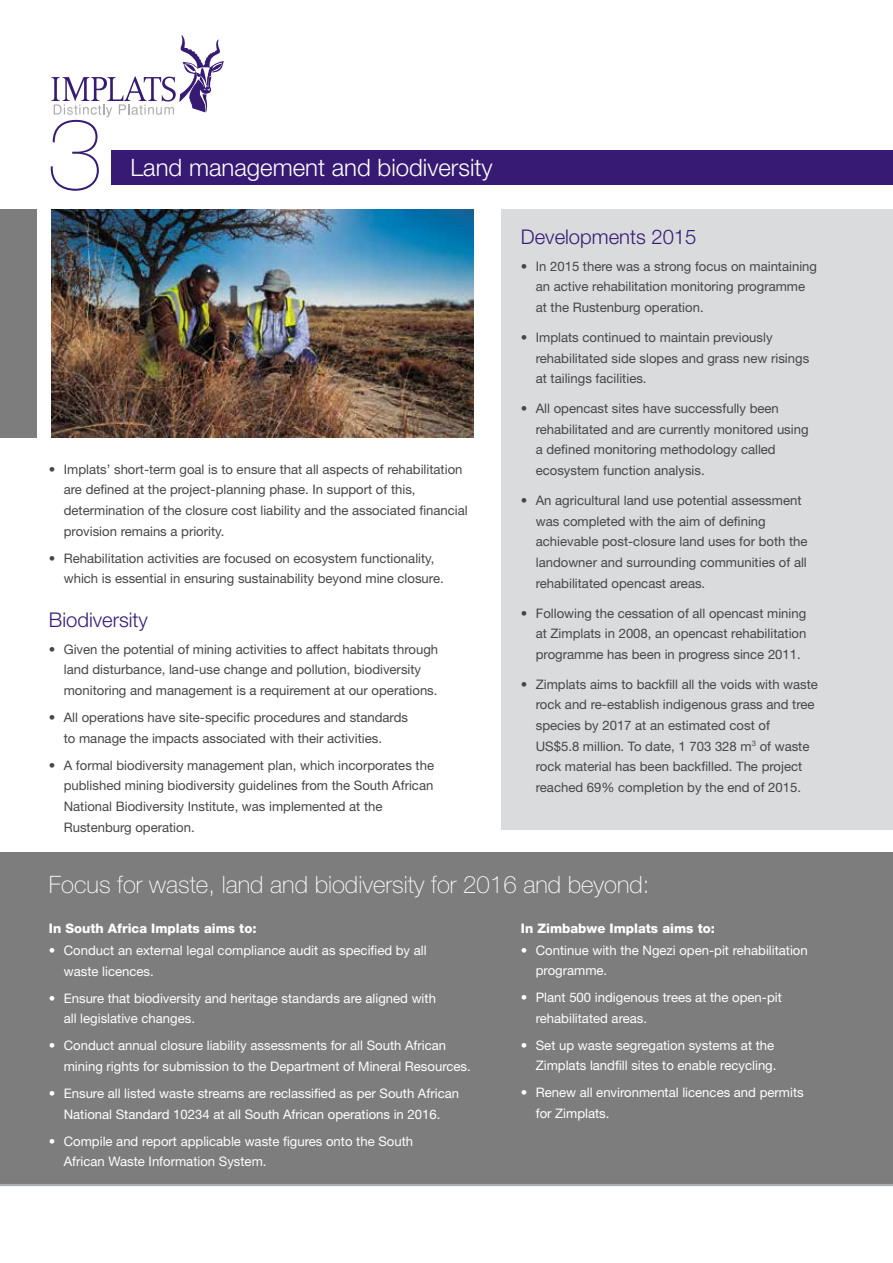
<style>
.page{position:relative;width:893px;height:1263px;background:#fff}
.page>*{position:absolute;margin:0;border:0;box-sizing:border-box;transform-origin:0 0}
.t1{font:200 100.65px "Helvetica Neue LT Std";color:#371a74}
.t2{font:100 24px "Helvetica Neue LT Std";color:#fff}
.t3{font:300 24px "Helvetica Neue LT Std";color:#fff}
.t4{font:300 20.25px "Helvetica Neue LT Std";color:#371a74}
.t5{font:13.2px/20.5px "Helvetica Neue LT Std";color:#464646}
.t6{font:13.2px/20.5px "Helvetica Neue LT Std";color:#fff}
.t7{font:800 13.2px "Helvetica Neue LT Std";color:#fff}
</style>
<div class="page">
<div style="left:0;top:853px;width:893px;height:333px;background:#7d7d7d"></div>
<div style="left:0;top:209px;width:37px;height:229px;background:#7d7d7d"></div>
<img style="left:51px;top:209px;width:422px;height:229px">
<div style="left:502px;top:209px;width:391px;height:620px;background:#dadbdd"></div>
<div style="left:99px;top:150px;width:794px;height:34px;background:#371a74"></div>
<div style="left:47px;top:118px;width:64px;height:76px;background:#fff"></div>
<hr style="left:0;top:1184px;width:893px;height:2px;background:#acb0b5">
<svg style="left:51px;top:35px;width:173px;height:82px"></svg>
<h1 class="t1" style="left:47px;top:96px;width:57px">3</h1>
<h2 class="t3" style="left:130px;top:153px;width:364px">Land management and biodiversity</h2>
<p class="t5" style="left:64px;top:459px;width:406px;text-indent:-15px">• Implats’ short-term goal is to ensure that all aspects of rehabilitation are defined at the project-planning phase. In support of this, determination of the closure cost liability and the associated financial provision remains a priority.</p>
<p class="t5" style="left:64px;top:547px;width:381px;text-indent:-15px">• Rehabilitation activities are focused on ecosystem functionality, which is essential in ensuring sustainability beyond mine closure.</p>
<h3 class="t4" style="left:49px;top:607px;width:101px">Biodiversity</h3>
<p class="t5" style="left:64px;top:639px;width:376px;text-indent:-15px">• Given the potential of mining activities to affect habitats through land disturbance, land-use change and pollution, biodiversity monitoring and management is a requirement at our operations.</p>
<p class="t5" style="left:64px;top:707px;width:346px;text-indent:-15px">• All operations have site-specific procedures and standards to manage the impacts associated with their activities.</p>
<p class="t5" style="left:64px;top:754px;width:372px;text-indent:-15px">• A formal biodiversity management plan, which incorporates the published mining biodiversity guidelines from the South African National Biodiversity Institute, was implemented at the Rustenburg operation.</p>
<h3 class="t4" style="left:521px;top:224px;width:177px">Developments 2015</h3>
<p class="t5" style="left:536px;top:256px;width:283px;text-indent:-15px">• In 2015 there was a strong focus on maintaining an active rehabilitation monitoring programme at the Rustenburg operation.</p>
<p class="t5" style="left:536px;top:327px;width:275px;text-indent:-15px">• Implats continued to maintain previously rehabilitated side slopes and grass new risings at tailings facilities.</p>
<p class="t5" style="left:536px;top:398px;width:274px;text-indent:-15px">• All opencast sites have successfully been rehabilitated and are currently monitored using a defined monitoring methodology called ecosystem function analysis.</p>
<p class="t5" style="left:536px;top:490px;width:273px;text-indent:-15px">• An agricultural land use potential assessment was completed with the aim of defining achievable post-closure land uses for both the landowner and surrounding communities of all rehabilitated opencast areas.</p>
<p class="t5" style="left:536px;top:602px;width:272px;text-align:justify;text-indent:-15px">• Following the cessation of all opencast mining at Zimplats in 2008, an opencast rehabilitation programme has been in progress since 2011.</p>
<p class="t5" style="left:536px;top:673px;width:284px;text-indent:-15px">• Zimplats aims to backfill all the voids with waste rock and re-establish indigenous grass and tree species by 2017 at an estimated cost of<br>US$5.8 million. To date, 1 703 328 m<sup>3</sup> of waste rock material has been backfilled. The project reached 69% completion by the end of 2015.</p>
<h2 class="t2" style="left:49px;top:871px;width:602px">Focus for waste, land and biodiversity for 2016 and beyond:</h2>
<p class="t7" style="left:49px;top:921px;width:209px">In South Africa Implats aims to:</p>
<p class="t6" style="left:64px;top:940px;width:364px;text-indent:-15px">• Conduct an external legal compliance audit as specified by all waste licences.</p>
<p class="t6" style="left:64px;top:987px;width:374px;text-indent:-15px">• Ensure that biodiversity and heritage standards are aligned with all legislative changes.</p>
<p class="t6" style="left:64px;top:1035px;width:408px;text-indent:-15px">• Conduct annual closure liability assessments for all South African mining rights for submission to the Department of Mineral Resources.</p>
<p class="t6" style="left:49px;top:1083px;width:412px;text-align:center">• Ensure all listed waste streams are reclassified as per South African<br>National Standard 10234 at all South African operations in 2016.</p>
<p class="t6" style="left:64px;top:1130px;width:351px;text-indent:-15px">• Compile and report applicable waste figures onto the South<br>African Waste Information System.</p>
<p class="t7" style="left:521px;top:920px;width:196px">In Zimbabwe Implats aims to:</p>
<p class="t6" style="left:536px;top:939px;width:274px;text-indent:-15px">• Continue with the Ngezi open-pit rehabilitation programme.</p>
<p class="t6" style="left:536px;top:987px;width:248px;text-indent:-15px">• Plant 500 indigenous trees at the open-pit rehabilitated areas.</p>
<p class="t6" style="left:521px;top:1034px;width:257px;text-align:right">• Set up waste segregation systems at the<br>Zimplats landfill sites to enable recycling.</p>
<p class="t6" style="left:536px;top:1082px;width:269px;text-indent:-15px">• Renew all environmental licences and permits for Zimplats.</p>
</div>
